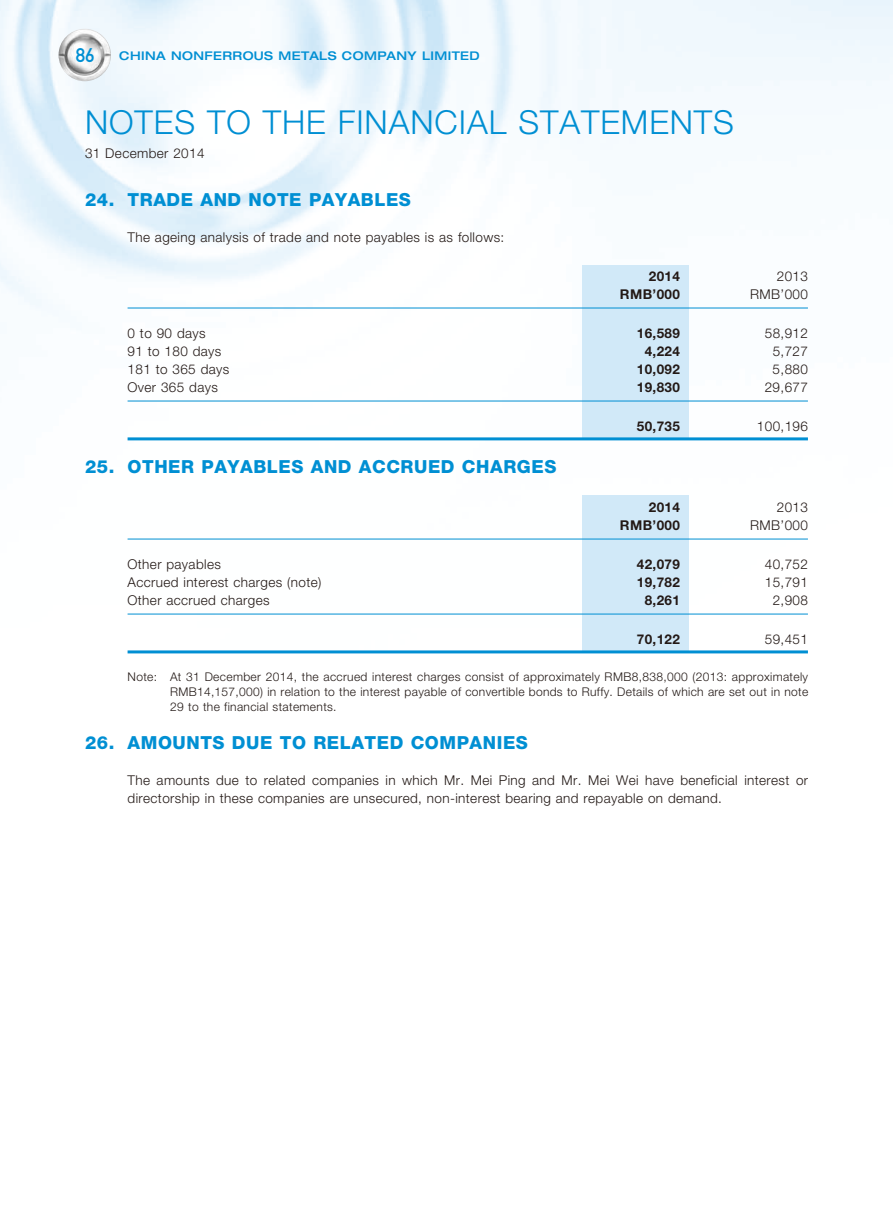
<style>
.page{position:relative;width:893px;height:1212px;background:#fff}
.page>*{position:absolute;margin:0;border:0;box-sizing:border-box;transform-origin:0 0}
.t1{font:300 33px "Helvetica Neue LT Std";letter-spacing:.03em;color:#008fd3}
.t2{font:19.5px "DIN Mittelschrift Std";color:#008fd3}
.t3{font:800 18px "Helvetica Neue LT Std";letter-spacing:.03em;color:#008fd3}
.t4{font:300 13.5px/18px "Helvetica Neue LT Std";letter-spacing:.03em;color:#231916}
.t5{font:700 13.5px "Helvetica Neue LT Std";letter-spacing:.03em;color:#231916}
.t6{font:300 12px/15px "Helvetica Neue LT Std";letter-spacing:.03em;color:#231916;text-align:justify}
.t7{font:500 expanded 12px "Helvetica Neue LT Std";letter-spacing:.03em;color:#008fd3}
</style>
<div class="page">
<img style="left:0;top:0;width:893px;height:654px">
<img style="left:59px;top:29px;width:52px;height:52px;border-radius:26px">
<div style="left:583px;top:265px;width:106px;height:174px;background:#d1e9f8"></div>
<hr style="left:128px;top:308px;width:680px;height:1px;background:#008fd3">
<hr style="left:128px;top:401px;width:680px;height:1px;background:#008fd3">
<hr style="left:128px;top:437px;width:680px;height:3px;background:#008fd3">
<div style="left:583px;top:496px;width:106px;height:156px;background:#d1e9f8"></div>
<hr style="left:128px;top:539px;width:680px;height:1px;background:#008fd3">
<hr style="left:128px;top:614px;width:680px;height:1px;background:#008fd3">
<hr style="left:128px;top:650px;width:680px;height:3px;background:#008fd3">
<h2 class="t2" style="left:76px;top:44px;width:20px">86</h2>
<p class="t7" style="left:119px;top:49px;width:362px">CHINA NONFERROUS METALS COMPANY LIMITED</p>
<h1 class="t1" style="left:85px;top:102px;width:650px">NOTES TO THE FINANCIAL STATEMENTS</h1>
<p class="t4" style="left:85px;top:144px;width:121px">31 December 2014</p>
<h3 class="t3" style="left:85px;top:189px;width:327px">24. TRADE AND NOTE PAYABLES</h3>
<p class="t4" style="left:128px;top:227px;width:378px">The ageing analysis of trade and note payables is as follows:</p>
<p class="t5" style="left:649px;top:267px;width:33px">2014</p>
<p class="t4" style="left:777px;top:266px;width:33px">2013</p>
<p class="t5" style="left:620px;top:285px;width:62px">RMB’000</p>
<p class="t4" style="left:750px;top:284px;width:59px">RMB’000</p>
<p class="t4" style="left:128px;top:323px;width:80px">0 to 90 days</p>
<p class="t5" style="left:637px;top:324px;width:45px">16,589</p>
<p class="t4" style="left:765px;top:323px;width:45px">58,912</p>
<p class="t4" style="left:128px;top:341px;width:95px">91 to 180 days</p>
<p class="t5" style="left:645px;top:342px;width:37px">4,224</p>
<p class="t4" style="left:773px;top:341px;width:37px">5,727</p>
<p class="t4" style="left:128px;top:359px;width:103px">181 to 365 days</p>
<p class="t5" style="left:637px;top:360px;width:45px">10,092</p>
<p class="t4" style="left:773px;top:359px;width:37px">5,880</p>
<p class="t4" style="left:128px;top:377px;width:92px">Over 365 days</p>
<p class="t5" style="left:637px;top:378px;width:45px">19,830</p>
<p class="t4" style="left:765px;top:377px;width:45px">29,677</p>
<p class="t5" style="left:637px;top:417px;width:45px">50,735</p>
<p class="t4" style="left:757px;top:416px;width:53px">100,196</p>
<h3 class="t3" style="left:85px;top:456px;width:473px">25. OTHER PAYABLES AND ACCRUED CHARGES</h3>
<p class="t5" style="left:649px;top:498px;width:33px">2014</p>
<p class="t4" style="left:777px;top:497px;width:33px">2013</p>
<p class="t5" style="left:620px;top:516px;width:62px">RMB’000</p>
<p class="t4" style="left:750px;top:515px;width:59px">RMB’000</p>
<p class="t4" style="left:128px;top:554px;width:95px">Other payables</p>
<p class="t5" style="left:637px;top:555px;width:45px">42,079</p>
<p class="t4" style="left:765px;top:554px;width:45px">40,752</p>
<p class="t4" style="left:128px;top:572px;width:195px">Accrued interest charges (note)</p>
<p class="t5" style="left:637px;top:573px;width:45px">19,782</p>
<p class="t4" style="left:765px;top:572px;width:45px">15,791</p>
<p class="t4" style="left:128px;top:590px;width:144px">Other accrued charges</p>
<p class="t5" style="left:645px;top:591px;width:37px">8,261</p>
<p class="t4" style="left:773px;top:590px;width:37px">2,908</p>
<p class="t5" style="left:637px;top:630px;width:45px">70,122</p>
<p class="t4" style="left:765px;top:629px;width:45px">59,451</p>
<p class="t6" style="left:170px;top:669px;width:640px;text-indent:-43px">Note: At 31 December 2014, the accrued interest charges consist of approximately RMB8,838,000 (2013: approximately RMB14,157,000) in relation to the interest payable of convertible bonds to Ruffy. Details of which are set out in note 29 to the financial statements.</p>
<h3 class="t3" style="left:85px;top:732px;width:444px">26. AMOUNTS DUE TO RELATED COMPANIES</h3>
<p class="t4" style="left:128px;top:770px;width:682px">The amounts due to related companies in which Mr. Mei Ping and Mr. Mei Wei have beneficial interest or directorship in these companies are unsecured, non-interest bearing and repayable on demand.</p>
</div>
